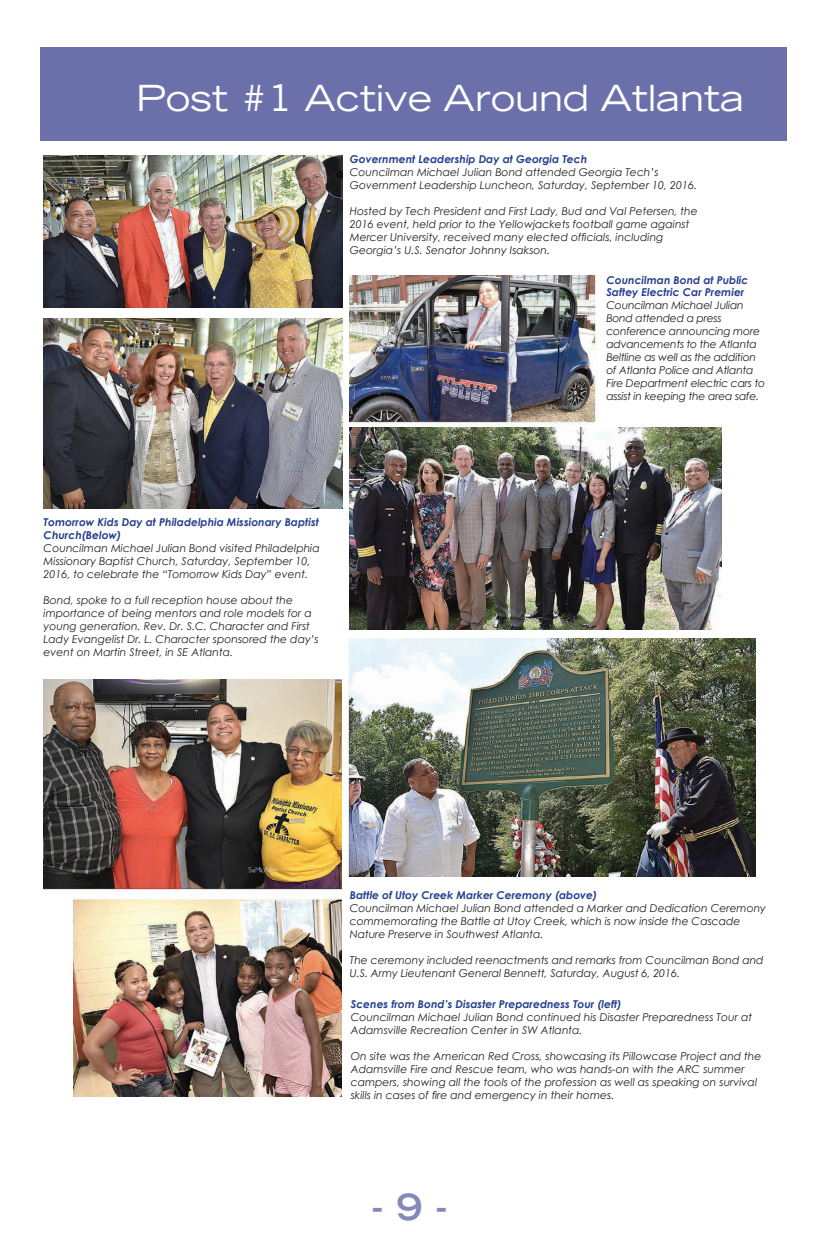
<style>
.page{position:relative;width:819px;height:1260px;background:#fff}
.page>*{position:absolute;margin:0;border:0;box-sizing:border-box;transform-origin:0 0}
.t1{font:expanded 36px "Trade Gothic LH";color:#fff}
.t2{font:700 expanded 36px "Trade Gothic LH";color:#8688ba}
.t3{font:italic 10.8px/13px "Century Gothic";color:#231f20}
.t4{font:italic 700 10.8px/13px "Century Gothic";color:#253f8e}
.t5{font:italic 10.8px/13px "Century Gothic";letter-spacing:-.02em;color:#231f20}
</style>
<div class="page">
<img style="left:43px;top:156px;width:300px;height:152px">
<img style="left:43px;top:318px;width:300px;height:190px">
<img style="left:44px;top:679px;width:298px;height:212px">
<img style="left:350px;top:275px;width:246px;height:150px">
<img style="left:350px;top:428px;width:372px;height:202px">
<img style="left:348px;top:639px;width:407px;height:238px">
<img style="left:73px;top:898px;width:269px;height:199px">
<div style="left:40px;top:47px;width:747px;height:93px;background:#6b70ab"></div>
<h1 class="t1" style="left:136px;top:74px;width:610px">Post #1 Active Around Atlanta</h1>
<p class="t4" style="left:350px;top:152px;width:239px">Government Leadership Day at Georgia Tech</p>
<p class="t3" style="left:350px;top:166px;width:349px">Councilman Michael Julian Bond attended Georgia Tech’s<br>Government Leadership Luncheon, Saturday, September 10, 2016.</p>
<p class="t3" style="left:350px;top:205px;width:350px">Hosted by Tech President and First Lady, Bud and Val Petersen, the 2016 event, held prior to the Yellowjackets football game against Mercer University, received many elected officials, including Georgia’s U.S. Senator Johnny Isakson.</p>
<p class="t4" style="left:44px;top:516px;width:277px">Tomorrow Kids Day at Philadelphia Missionary Baptist<br>Church(Below)</p>
<p class="t3" style="left:44px;top:542px;width:278px">Councilman Michael Julian Bond visited Philadelphia<br>Missionary Baptist Church, Saturday, September 10,<br>2016, to celebrate the “Tomorrow Kids Day” event.</p>
<p class="t3" style="left:44px;top:594px;width:277px">Bond, spoke to a full reception house about the importance of being mentors and role models for a young generation. Rev. Dr. S.C. Character and First Lady Evangelist Dr. L. Character sponsored the day’s event on Martin Street, in SE Atlanta.</p>
<p class="t4" style="left:606px;top:273px;width:144px">Councilman Bond at Public<br>Saftey Electric Car Premier</p>
<p class="t5" style="left:606px;top:299px;width:160px">Councilman Michael Julian<br>Bond attended a press conference announcing more advancements to the Atlanta<br>Beltline as well as the addition of Atlanta Police and Atlanta<br>Fire Department electric cars to assist in keeping the area safe.</p>
<p class="t4" style="left:350px;top:888px;width:249px">Battle of Utoy Creek Marker Ceremony (above)</p>
<p class="t3" style="left:350px;top:901px;width:418px">Councilman Michael Julian Bond attended a Marker and Dedication Ceremony commemorating the Battle at Utoy Creek, which is now inside the Cascade<br>Nature Preserve in Southwest Atlanta.</p>
<p class="t3" style="left:350px;top:953px;width:415px">The ceremony included reenactments and remarks from Councilman Bond and<br>U.S. Army Lieutenant General Bennett, Saturday, August 6, 2016.</p>
<p class="t4" style="left:351px;top:998px;width:272px">Scenes from Bond’s Disaster Preparedness Tour (left)</p>
<p class="t3" style="left:351px;top:1011px;width:403px">Councilman Michael Julian Bond continued his Disaster Preparedness Tour at<br>Adamsville Recreation Center in SW Atlanta.</p>
<p class="t3" style="left:351px;top:1050px;width:412px">On site was the American Red Cross, showcasing its Pillowcase Project and the Adamsville Fire and Rescue team, who was hands-on with the ARC summer campers, showing all the tools of the profession as well as speaking on survival skills in cases of fire and emergency in their homes.</p>
<h1 class="t2" style="left:372px;top:1183px;width:77px">- 9 -</h1>
</div>
